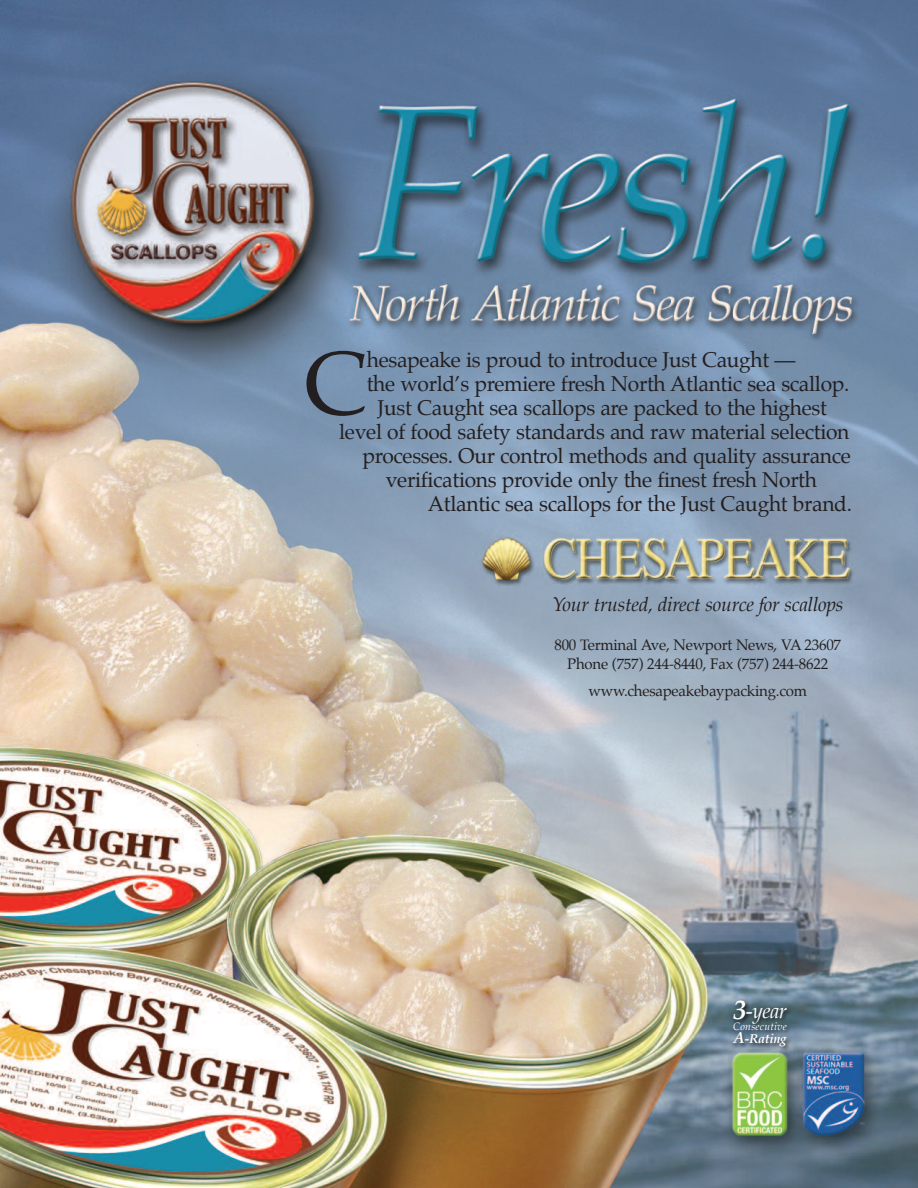
<style>
.page{position:relative;width:918px;height:1188px;background:#fff}
.page>*{position:absolute;margin:0;border:0;box-sizing:border-box;transform-origin:0 0}
.t1{font:90.15px "Palatino";color:#231f20}
.t2{font:21px "Palatino";letter-spacing:-.015em;color:#231f20}
.t3{font:italic 21px "Palatino";color:#fff}
.t4{font:italic 19.5px "Palatino";letter-spacing:-.015em;color:#231f20}
.t5{font:15px/19.5px "Palatino";letter-spacing:-.015em;color:#231f20;text-align:center}
.t6{font:italic 700 12.75px "Palatino";letter-spacing:-.025em;color:#fff}
.t7{font:italic 10.5px "Palatino";letter-spacing:.02em;color:#fff}
.s1{font-weight:700;font-size:27px}
.s2{font-size:15.75px}
</style>
<div class="page">
<img style="left:0;top:0;width:918px;height:1188px">
<img style="left:701px;top:986px;width:121px;height:96px">
<h1 class="t1" style="left:303px;top:341px;width:65px">C</h1>
<p class="t2" style="left:367px;top:349px;width:430px">hesapeake is proud to introduce Just Caught —</p>
<p class="t2" style="left:367px;top:373px;width:484px">the world’s premiere fresh North Atlantic sea scallop.</p>
<p class="t2" style="left:378px;top:397px;width:451px">Just Caught sea scallops are packed to the highest</p>
<p class="t2" style="left:339px;top:421px;width:512px">level of food safety standards and raw material selection</p>
<p class="t2" style="left:363px;top:445px;width:490px">processes. Our control methods and quality assurance</p>
<p class="t2" style="left:386px;top:469px;width:433px">verifications provide only the finest fresh North</p>
<p class="t2" style="left:428px;top:493px;width:426px">Atlantic sea scallops for the Just Caught brand.</p>
<p class="t4" style="left:552px;top:595px;width:293px">Your trusted, direct source for scallops</p>
<p class="t5" style="left:554px;top:636px;width:288px">800 Terminal Ave, Newport News, VA 23607<br>Phone (757) 244-8440, Fax (757) 244-8622</p>
<p class="t5" style="left:589px;top:682px;width:220px">www.chesapeakebaypacking.com</p>
<p class="t3" style="left:733px;top:1001px;width:55px"><span class="s1">3</span>-year</p>
<p class="t7" style="left:733px;top:1022px;width:55px">Consecutive</p>
<p class="t6" style="left:734px;top:1033px;width:55px"><span class="s2">A</span>-Rating</p>
</div>
